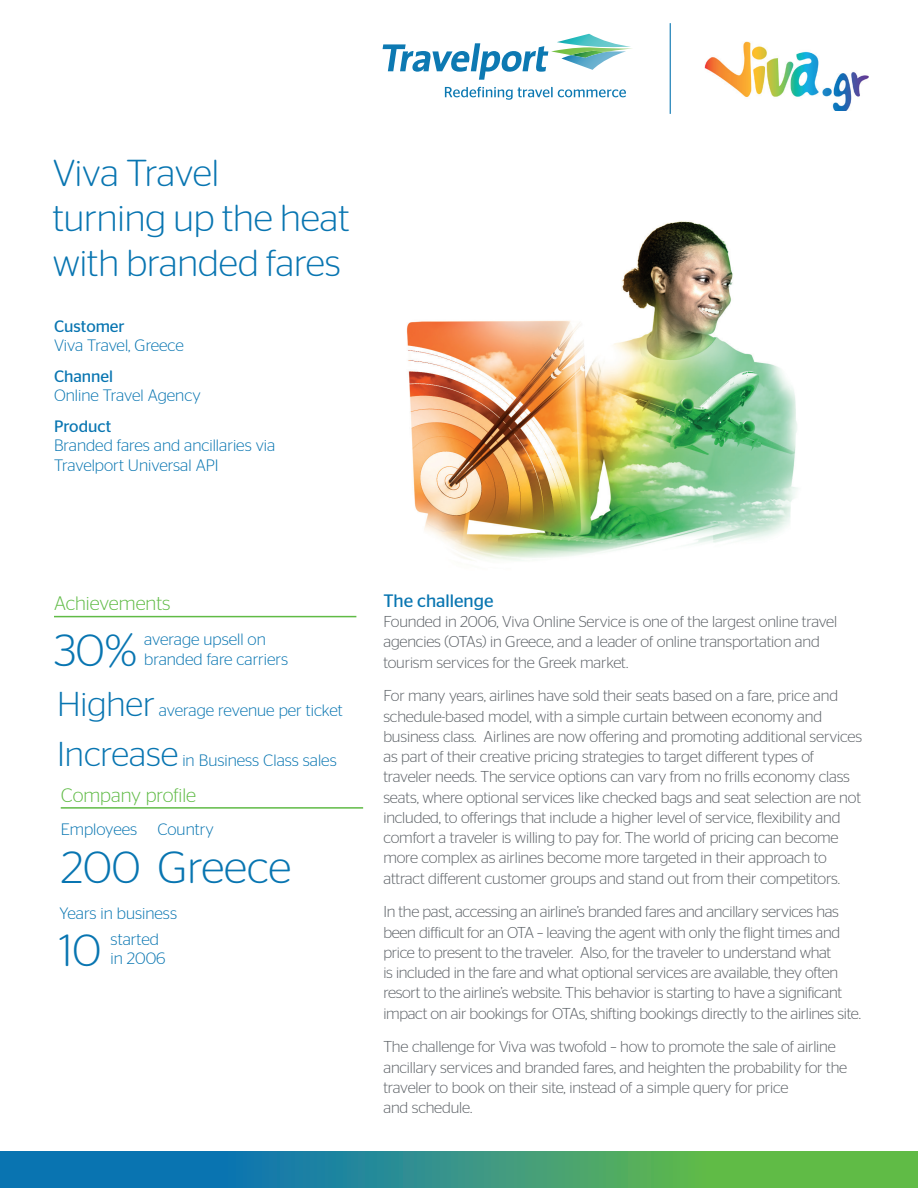
<style>
.page{position:relative;width:918px;height:1188px;background:#fff}
.page>*{position:absolute;margin:0;border:0;box-sizing:border-box;transform-origin:0 0}
.t1{font:300 45px "Stag Sans Round";color:#0875b1}
.t2{font:300 37.5px/45px "Stag Sans Round";color:#0875b1}
.t3{font:300 19.5px "Stag Sans LCG";color:#60bb46}
.t4{font:18px "Stag Sans LCG";color:#0875b1}
.t5{font:300 16.5px/19.8px "Stag Sans LCG";color:#0875b1}
.t6{font:16.5px "Stag Sans LCG";color:#0875b1}
.t7{font:300 15.75px/20.2px "Stag Sans LCG";letter-spacing:-.01em;color:#5c6166}
.s1{font-size:34.5px}
</style>
<div class="page">
<svg style="left:445px;top:87px;width:181px;height:13px"></svg>
<svg style="left:383px;top:34px;width:249px;height:46px"></svg>
<hr style="left:670px;top:23px;width:1px;height:91px;background:#0875b1">
<svg style="left:0;top:1151px;width:918px;height:37px;background:#359680"></svg>
<img style="left:406px;top:221px;width:392px;height:340px">
<hr style="left:61px;top:807px;width:302px;height:2px;background:#60bb46">
<hr style="left:54px;top:616px;width:302px;height:1px;background:#60bb46">
<img style="left:705px;top:41px;width:164px;height:70px">
<h2 class="t2" style="left:53px;top:150px;width:298px">Viva Travel<br>turning up the heat with branded fares</h2>
<p class="t6" style="left:54px;top:314px;width:72px">Customer</p>
<p class="t5" style="left:54px;top:334px;width:131px">Viva Travel, Greece</p>
<p class="t6" style="left:54px;top:364px;width:61px">Channel</p>
<p class="t5" style="left:54px;top:384px;width:148px">Online Travel Agency</p>
<p class="t6" style="left:54px;top:414px;width:59px">Product</p>
<p class="t5" style="left:54px;top:434px;width:223px">Branded fares and ancillaries via<br>Travelport Universal API</p>
<p class="t3" style="left:54px;top:590px;width:118px">Achievements</p>
<h1 class="t1" style="left:54px;top:625px;width:84px">30%</h1>
<p class="t5" style="left:144px;top:628px;width:145px">average upsell on branded fare carriers</p>
<p class="t5" style="left:57px;top:699px;width:287px"><span class="s1">Higher</span> average revenue per ticket</p>
<p class="t5" style="left:57px;top:749px;width:281px"><span class="s1">Increase</span> in Business Class sales</p>
<p class="t3" style="left:61px;top:782px;width:137px">Company profile</p>
<p class="t5" style="left:61px;top:819px;width:155px">Employees Country</p>
<h1 class="t1" style="left:61px;top:842px;width:232px">200 Greece</h1>
<p class="t5" style="left:111px;top:899px;width:68px;line-height:25.8px;text-indent:-51px">Years in business started</p>
<p class="t5" style="left:111px;top:947px;width:57px">in 2006</p>
<h1 class="t1" style="left:59px;top:925px;width:43px">10</h1>
<p class="t4" style="left:383px;top:588px;width:112px">The challenge</p>
<p class="t7" style="left:383px;top:610px;width:455px">Founded in 2006, Viva Online Service is one of the largest online travel agencies (OTAs) in Greece, and a leader of online transportation and tourism services for the Greek market.</p>
<p class="t7" style="left:383px;top:684px;width:480px">For many years, airlines have sold their seats based on a fare, price and schedule-based model, with a simple curtain between economy and business class. Airlines are now offering and promoting additional services as part of their creative pricing strategies to target different types of traveler needs. The service options can vary from no frills economy class seats, where optional services like checked bags and seat selection are not included, to offerings that include a higher level of service, flexibility and comfort a traveler is willing to pay for. The world of pricing can become more complex as airlines become more targeted in their approach to attract different customer groups and stand out from their competitors.</p>
<p class="t7" style="left:383px;top:900px;width:479px">In the past, accessing an airline’s branded fares and ancillary services has been difficult for an OTA – leaving the agent with only the flight times and price to present to the traveler. Also, for the traveler to understand what<br>is included in the fare and what optional services are available, they often resort to the airline’s website. This behavior is starting to have a significant impact on air bookings for OTAs, shifting bookings directly to the airlines site.</p>
<p class="t7" style="left:383px;top:1035px;width:465px">The challenge for Viva was twofold – how to promote the sale of airline ancillary services and branded fares, and heighten the probability for the traveler to book on their site, instead of a simple query for price<br>and schedule.</p>
</div>
